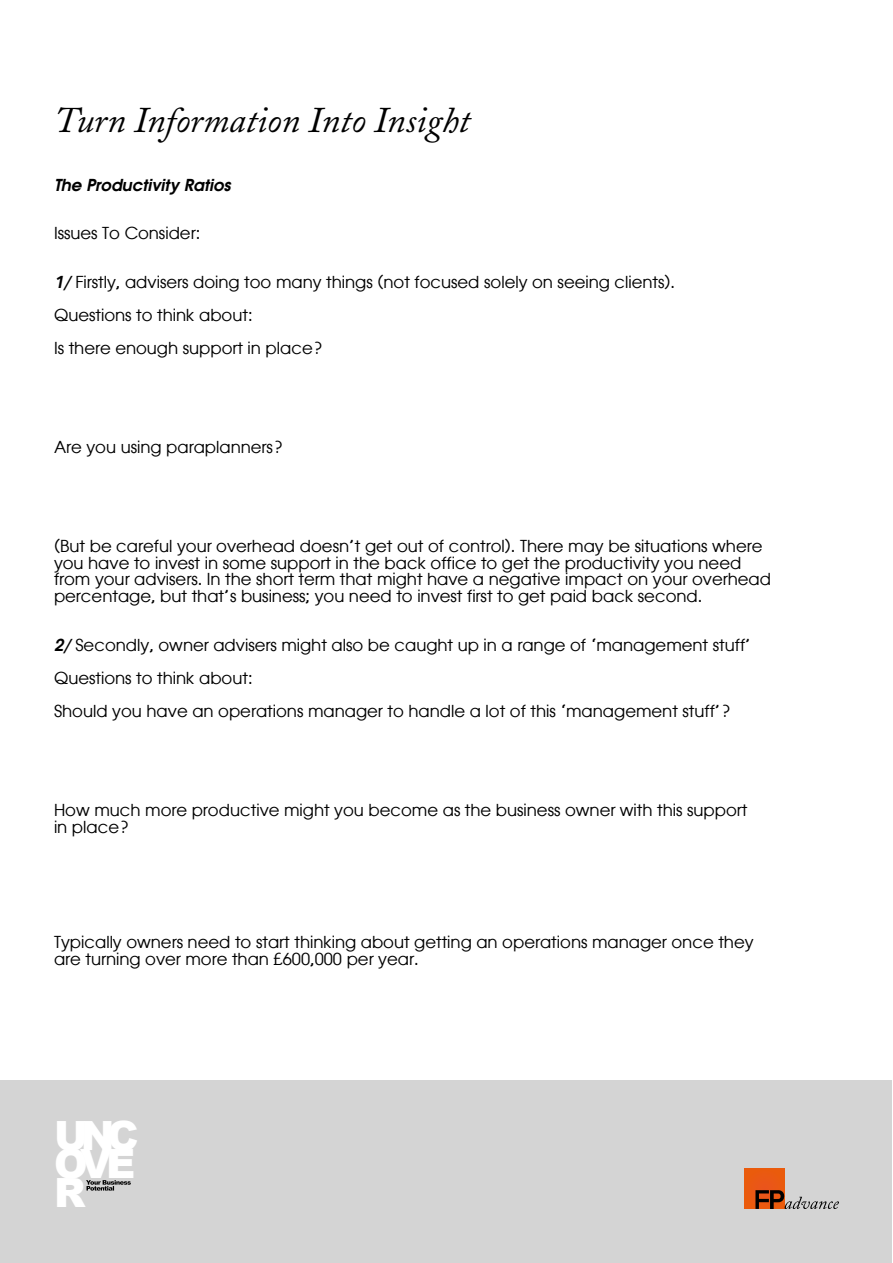
<style>
.page{position:relative;width:893px;height:1263px;background:#fff}
.page>*{position:absolute;margin:0;border:0;box-sizing:border-box;transform-origin:0 0}
.t1{font:900 40.35px/28.8px "Arial";letter-spacing:-.175em;color:#fff;text-align:justify}
.t2{font:italic 36px "Adobe Caslon";color:#000}
.t3{font:16.5px/16.5px "Atlanta";color:#000}
.t4{font:italic 600 16.5px "Atlanta";color:#000}
.s1{font-weight:600;font-style:italic}
</style>
<div class="page">
<div style="left:1px;top:1081px;width:891px;height:182px;background:#d4d4d4"></div>
<svg style="left:86px;top:1180px;width:45px;height:10px"></svg>
<div style="left:744px;top:1169px;width:40px;height:40px;background:#ea5911"></div>
<svg style="left:755px;top:1190px;width:84px;height:19px"></svg>
<h2 class="t2" style="left:54px;top:100px;width:418px">Turn Information Into Insight</h2>
<p class="t4" style="left:54px;top:173px;width:178px">The Productivity Ratios</p>
<p class="t3" style="left:54px;top:224px;width:148px">Issues To Consider:</p>
<p class="t3" style="left:54px;top:265px;width:623px;line-height:33px"><span class="s1">1/</span> Firstly, advisers doing too many things (not focused solely on seeing clients).<br>Questions to think about:<br>Is there enough support in place?</p>
<p class="t3" style="left:54px;top:438px;width:230px">Are you using paraplanners?</p>
<p class="t3" style="left:54px;top:537px;width:719px">(But be careful your overhead doesn’t get out of control). There may be situations where you have to invest in some support in the back office to get the productivity you need from your advisers. In the short term that might have a negative impact on your overhead percentage, but that’s business; you need to invest first to get paid back second.</p>
<p class="t3" style="left:54px;top:628px;width:698px;line-height:33px"><span class="s1">2/</span> Secondly, owner advisers might also be caught up in a range of ‘management stuff’<br>Questions to think about:<br>Should you have an operations manager to handle a lot of this ‘management stuff’?</p>
<p class="t3" style="left:54px;top:801px;width:695px">How much more productive might you become as the business owner with this support in place?</p>
<p class="t3" style="left:54px;top:933px;width:701px">Typically owners need to start thinking about getting an operations manager once they are turning over more than £600,000 per year.</p>
<h1 class="t1" style="left:54px;top:1120px;width:86px">UNC OVE R</h1>
</div>
